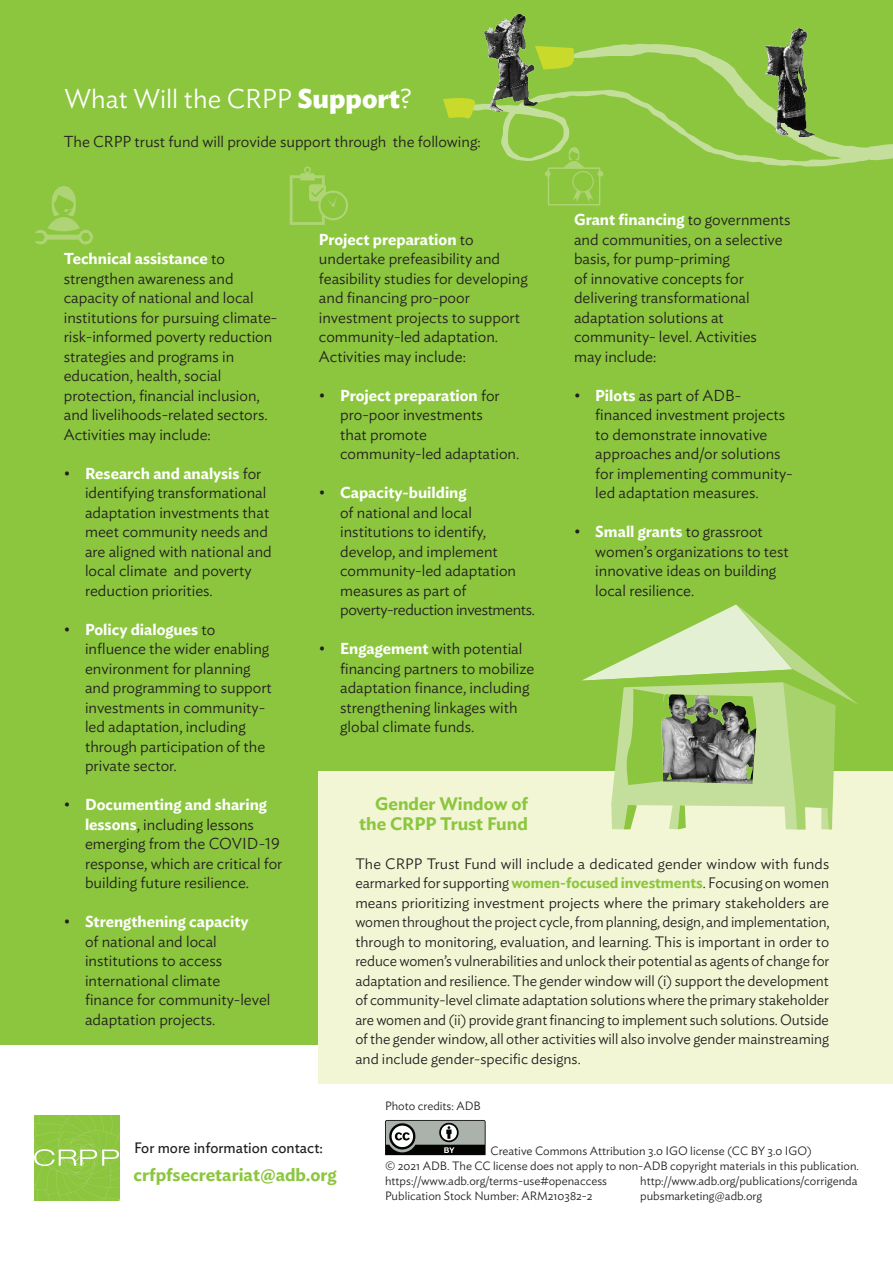
<style>
.page{position:relative;width:893px;height:1263px;background:#fff}
.page>*{position:absolute;margin:0;border:0;box-sizing:border-box;transform-origin:0 0}
._01headBReg{font:300 27px "Ideal Sans";color:#fff}
._03Box_HeadA{font:600 18px/19.5px "Ideal Sans";color:#8bc63e;text-align:right}
._01headC{font:600 18px "Ideal Sans";color:#8bc63e}
._02Reg01_B{font:300 15.75px/19.5px "Ideal Sans";color:#231f20}
._02Reg00{font:300 15.75px/19.5px "Ideal Sans";color:#231f20}
._03Box_Reg00{font:300 15px/19.5px "Ideal Sans";color:#231f20;text-align:justify}
._04Fig_regL{font:15px "Ideal Sans";color:#231f20}
._07ADB{font:300 12px "Ideal Sans";color:#231f20}
.s1{font-weight:700}
.s2{font-weight:600;color:#fff}
.s3{font-weight:600;color:#8bc63e}
</style>
<div class="page">
<div style="left:0;top:0;width:893px;height:1044px;background:#8bc63e"></div>
<div style="left:319px;top:771px;width:574px;height:312px;background:#f2f6d5"></div>
<svg style="left:35px;top:186px;width:58px;height:58px"></svg>
<svg style="left:290px;top:166px;width:58px;height:59px"></svg>
<svg style="left:443px;top:44px;width:450px;height:161px"></svg>
<svg style="left:581px;top:604px;width:277px;height:226px"></svg>
<img style="left:765px;top:29px;width:49px;height:107px">
<img style="left:483px;top:15px;width:55px;height:96px">
<svg style="left:34px;top:1115px;width:85px;height:85px;background:#93c94b"></svg>
<svg style="left:385px;top:1120px;width:101px;height:36px;background:#787c78"></svg>
<p class="_01headBReg" style="left:65px;top:78px;width:348px">What Will the CRPP <span class="s1">Support</span>?</p>
<p class="_02Reg00" style="left:64px;top:130px;width:418px">The CRPP trust fund will provide support through the following:</p>
<p class="_02Reg00" style="left:64px;top:247px;width:215px"><span class="s2">Technical assistance</span> to strengthen awareness and capacity of national and local institutions for pursuing climate&shy;risk-informed poverty reduction strategies and programs in education, health, social protection, financial inclusion, and livelihoods-related sectors.<br>Activities may include:</p>
<p class="_02Reg01_B" style="left:85px;top:462px;width:188px;text-indent:-21px">• <span class="s2">Research and analysis</span> for identifying transformational adaptation investments that meet community needs and are aligned with national and local climate and poverty reduction priorities.</p>
<p class="_02Reg01_B" style="left:85px;top:618px;width:188px;text-indent:-21px">• <span class="s2">Policy dialogues</span> to influence the wider enabling environment for planning and programming to support investments in community&shy;led adaptation, including through participation of the private sector.</p>
<p class="_02Reg01_B" style="left:85px;top:793px;width:199px;text-indent:-21px">• <span class="s2">Documenting and sharing lessons</span>, including lessons emerging from the COVID-19 response, which are critical for building future resilience.</p>
<p class="_02Reg01_B" style="left:85px;top:910px;width:187px;text-indent:-21px">• <span class="s2">Strengthening capacity<br></span>of national and local institutions to access international climate finance for community-level adaptation projects.</p>
<p class="_02Reg00" style="left:319px;top:228px;width:210px"><span class="s2">Project preparation</span> to undertake prefeasibility and feasibility studies for developing and financing pro-poor investment projects to support community-led adaptation.<br>Activities may include:</p>
<p class="_02Reg01_B" style="left:340px;top:384px;width:181px;text-indent:-21px">• <span class="s2">Project preparation</span> for pro-poor investments<br>that promote community-led adaptation.</p>
<p class="_02Reg01_B" style="left:340px;top:481px;width:196px;text-indent:-21px">• <span class="s2">Capacity-building<br></span>of national and local institutions to identify, develop, and implement community-led adaptation measures as part of poverty-reduction investments.</p>
<p class="_02Reg01_B" style="left:340px;top:637px;width:196px;text-indent:-21px">• <span class="s2">Engagement</span> with potential financing partners to mobilize adaptation finance, including strengthening linkages with global climate funds.</p>
<p class="_03Box_HeadA" style="left:359px;top:793px;width:170px">Gender Window of the CRPP Trust Fund</p>
<p class="_02Reg00" style="left:574px;top:208px;width:218px"><span class="s2">Grant financing</span> to governments and communities, on a selective basis, for pump-priming<br>of innovative concepts for delivering transformational adaptation solutions at community- level. Activities<br>may include:</p>
<p class="_02Reg01_B" style="left:595px;top:384px;width:199px;text-indent:-21px">• <span class="s2">Pilots</span> as part of ADB&shy;financed investment projects to demonstrate innovative approaches and/or solutions for implementing community&shy;led adaptation measures.</p>
<p class="_02Reg01_B" style="left:595px;top:520px;width:195px;text-indent:-21px">• <span class="s2">Small grants</span> to grassroot women’s organizations to test innovative ideas on building local resilience.</p>
<p class="_03Box_Reg00" style="left:355px;top:852px;width:476px">The CRPP Trust Fund will include a dedicated gender window with funds earmarked for supporting <span class="s3">women-focused investments</span>. Focusing on women means prioritizing investment projects where the primary stakeholders are women throughout the project cycle, from planning, design, and implementation, through to monitoring, evaluation, and learning. This is important in order to reduce women’s vulnerabilities and unlock their potential as agents of change for adaptation and resilience. The gender window will (i) support the development of community-level climate adaptation solutions where the primary stakeholder are women and (ii) provide grant financing to implement such solutions. Outside of the gender window, all other activities will also involve gender mainstreaming and include gender-specific designs.</p>
<p class="_07ADB" style="left:385px;top:1097px;width:97px">Photo credits: ADB</p>
<p class="_04Fig_regL" style="left:134px;top:1137px;width:191px">For more information contact:</p>
<p class="_01headC" style="left:134px;top:1160px;width:205px">crfpfsecretariat@adb.org</p>
<p class="_07ADB" style="left:491px;top:1142px;width:323px">Creative Commons Attribution 3.0 IGO license (CC BY 3.0 IGO)</p>
<p class="_07ADB" style="left:385px;top:1157px;width:475px">© 2021 ADB. The CC license does not apply to non-ADB copyright materials in this publication.</p>
<p class="_07ADB" style="left:385px;top:1172px;width:224px">https://www.adb.org/terms-use#openaccess</p>
<p class="_07ADB" style="left:640px;top:1172px;width:219px">http://www.adb.org/publications/corrigenda</p>
<p class="_07ADB" style="left:385px;top:1187px;width:209px">Publication Stock Number: ARM210382-2</p>
<p class="_07ADB" style="left:640px;top:1187px;width:123px">pubsmarketing@adb.org</p>
</div>
